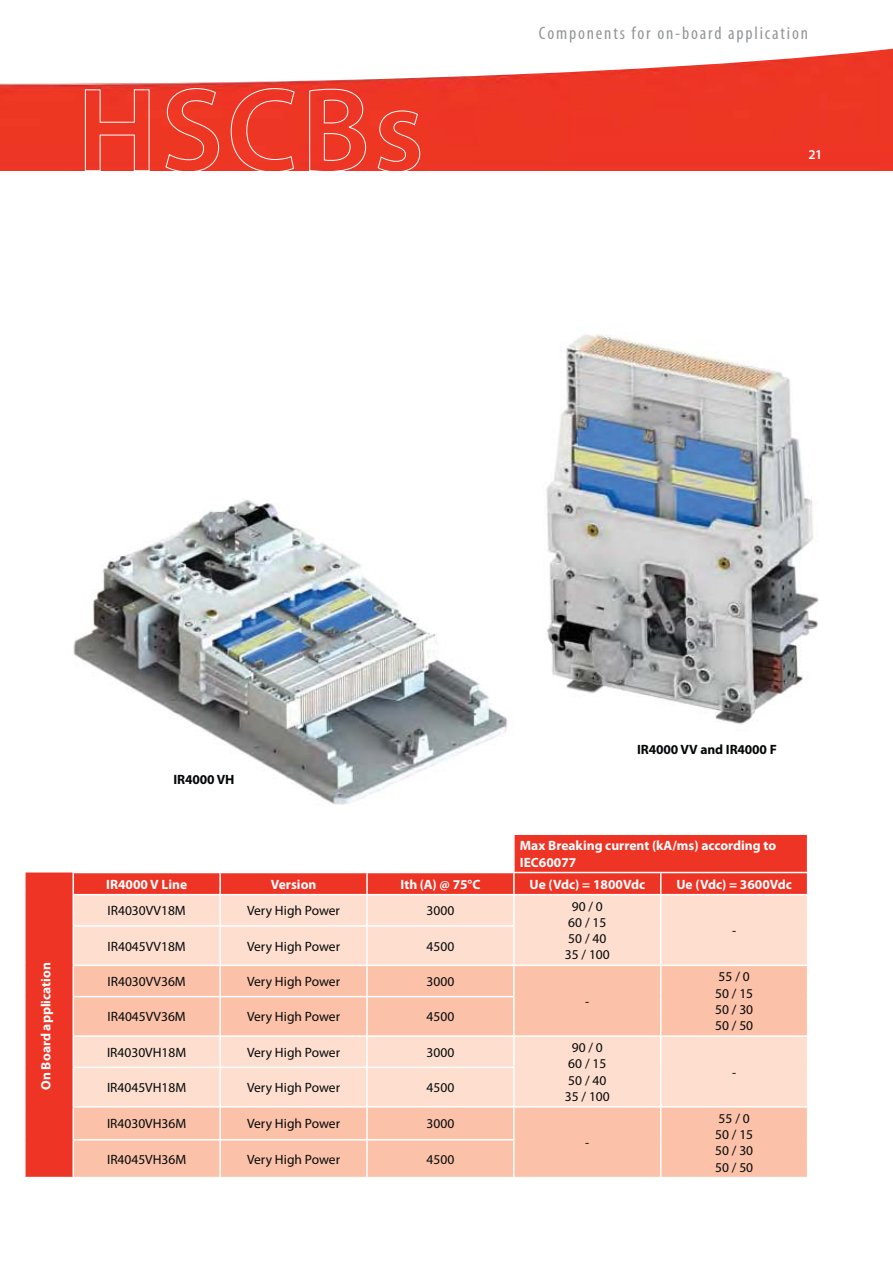
<style>
.page{position:relative;width:893px;height:1263px;background:#fff}
.page>*{position:absolute;margin:0;border:0;box-sizing:border-box;transform-origin:0 0}
.t1{font:condensed 18px "Myriad Pro";letter-spacing:.1em;color:#939698}
.t2{font:13.5px/16.2px "Myriad Pro";color:#040809;text-align:center}
.t3{font:700 13.5px/16.2px "Myriad Pro";color:#fff}
.t4{font:700 13.5px "Myriad Pro";letter-spacing:-.01em;color:#040809}
.t5{font:600 13.5px "Myriad Pro";color:#fff}
</style>
<div class="page">
<div style="left:26px;top:835px;width:781px;height:342px;background:#ee3425"></div>
<div style="left:74px;top:895px;width:733px;height:70px;background:#fddecf"></div>
<svg style="left:74px;top:966px;width:733px;height:211px;background:#fbcab6"></svg>
<hr style="left:513px;top:835px;width:2px;height:37px;background:#fff">
<hr style="left:514px;top:872px;width:147px;height:1px;background:#fff">
<hr style="left:513px;top:873px;width:2px;height:21px;background:#fff">
<hr style="left:661px;top:872px;width:147px;height:1px;background:#fff">
<svg style="left:660px;top:873px;width:1px;height:21px"></svg>
<hr style="left:73px;top:894px;width:294px;height:1px;background:#fff">
<hr style="left:219px;top:895px;width:2px;height:30px;background:#fff">
<hr style="left:367px;top:894px;width:147px;height:1px;background:#fff">
<hr style="left:366px;top:895px;width:2px;height:30px;background:#fff">
<hr style="left:514px;top:894px;width:147px;height:1px;background:#fff">
<hr style="left:513px;top:895px;width:2px;height:30px;background:#fff">
<hr style="left:661px;top:894px;width:147px;height:1px;background:#fff">
<hr style="left:660px;top:895px;width:1px;height:31px;background:#fff">
<hr style="left:73px;top:925px;width:294px;height:2px;background:#fff">
<hr style="left:219px;top:927px;width:2px;height:38px;background:#fff">
<hr style="left:367px;top:925px;width:148px;height:2px;background:#fff">
<hr style="left:366px;top:927px;width:2px;height:38px;background:#fff">
<hr style="left:513px;top:927px;width:2px;height:38px;background:#fff">
<hr style="left:660px;top:926px;width:1px;height:39px;background:#fff">
<hr style="left:73px;top:965px;width:294px;height:1px;background:#fff">
<hr style="left:219px;top:966px;width:2px;height:30px;background:#fff">
<hr style="left:367px;top:965px;width:147px;height:1px;background:#fff">
<hr style="left:366px;top:966px;width:2px;height:30px;background:#fff">
<hr style="left:514px;top:965px;width:147px;height:1px;background:#fff">
<hr style="left:513px;top:966px;width:2px;height:30px;background:#fff">
<hr style="left:661px;top:965px;width:147px;height:1px;background:#fff">
<hr style="left:660px;top:966px;width:1px;height:31px;background:#fff">
<hr style="left:73px;top:996px;width:294px;height:1px;background:#fff">
<hr style="left:219px;top:997px;width:2px;height:38px;background:#fff">
<hr style="left:367px;top:996px;width:148px;height:1px;background:#fff">
<hr style="left:366px;top:997px;width:2px;height:38px;background:#fff">
<hr style="left:513px;top:997px;width:2px;height:38px;background:#fff">
<hr style="left:660px;top:997px;width:1px;height:38px;background:#fff">
<hr style="left:73px;top:1035px;width:294px;height:2px;background:#fff">
<hr style="left:219px;top:1037px;width:2px;height:30px;background:#fff">
<hr style="left:367px;top:1035px;width:147px;height:2px;background:#fff">
<hr style="left:366px;top:1037px;width:2px;height:30px;background:#fff">
<hr style="left:514px;top:1035px;width:147px;height:2px;background:#fff">
<hr style="left:513px;top:1037px;width:2px;height:30px;background:#fff">
<hr style="left:661px;top:1035px;width:147px;height:2px;background:#fff">
<hr style="left:660px;top:1037px;width:1px;height:30px;background:#fff">
<hr style="left:73px;top:1067px;width:294px;height:1px;background:#fff">
<hr style="left:219px;top:1068px;width:2px;height:38px;background:#fff">
<hr style="left:367px;top:1067px;width:148px;height:1px;background:#fff">
<hr style="left:366px;top:1068px;width:2px;height:38px;background:#fff">
<hr style="left:513px;top:1068px;width:2px;height:38px;background:#fff">
<hr style="left:660px;top:1067px;width:1px;height:39px;background:#fff">
<hr style="left:73px;top:1106px;width:294px;height:2px;background:#fff">
<hr style="left:219px;top:1108px;width:2px;height:31px;background:#fff">
<hr style="left:367px;top:1106px;width:147px;height:2px;background:#fff">
<hr style="left:366px;top:1108px;width:2px;height:31px;background:#fff">
<hr style="left:514px;top:1106px;width:147px;height:2px;background:#fff">
<hr style="left:513px;top:1108px;width:2px;height:31px;background:#fff">
<hr style="left:661px;top:1106px;width:147px;height:2px;background:#fff">
<hr style="left:660px;top:1108px;width:1px;height:32px;background:#fff">
<hr style="left:73px;top:1139px;width:294px;height:2px;background:#fff">
<hr style="left:219px;top:1141px;width:2px;height:36px;background:#fff">
<hr style="left:367px;top:1139px;width:148px;height:2px;background:#fff">
<hr style="left:366px;top:1141px;width:2px;height:36px;background:#fff">
<hr style="left:513px;top:1141px;width:2px;height:36px;background:#fff">
<hr style="left:660px;top:1140px;width:1px;height:37px;background:#fff">
<svg style="left:25px;top:835px;width:489px;height:59px"></svg>
<hr style="left:73px;top:895px;width:1px;height:30px;background:#fff">
<hr style="left:73px;top:927px;width:1px;height:38px;background:#fff">
<hr style="left:73px;top:966px;width:1px;height:30px;background:#fff">
<hr style="left:73px;top:997px;width:1px;height:38px;background:#fff">
<hr style="left:73px;top:1037px;width:1px;height:30px;background:#fff">
<hr style="left:73px;top:1068px;width:1px;height:38px;background:#fff">
<hr style="left:73px;top:1108px;width:1px;height:31px;background:#fff">
<hr style="left:73px;top:1141px;width:1px;height:36px;background:#fff">
<img style="left:546px;top:334px;width:273px;height:390px">
<img style="left:73px;top:500px;width:435px;height:305px">
<div style="left:0;top:84px;width:893px;height:86px;background:#ed3625"></div>
<svg style="left:0;top:48px;width:893px;height:36px"></svg>
<svg style="left:85px;top:89px;width:65px;height:82px;background:#ee4535"></svg>
<svg style="left:165px;top:88px;width:54px;height:83px;background:#ee4533"></svg>
<svg style="left:230px;top:88px;width:65px;height:83px;background:#ee4130"></svg>
<svg style="left:309px;top:88px;width:57px;height:83px;background:#ee4737"></svg>
<svg style="left:377px;top:110px;width:43px;height:61px;background:#ee4836"></svg>
<h1 class="t1" style="left:496px;top:22px;width:313px">Components for Rail On-Board Ap lications</h1>
<h1 class="t1" style="left:539px;top:22px;width:270px">Components for on-board application</h1>
<p class="t5" style="left:808px;top:149px;width:15px">21</p>
<p class="t3" style="left:39px;top:1090px;width:129px;rotate:-90deg">On Board application</p>
<p class="t4" style="left:173px;top:774px;width:63px">IR4000 VH</p>
<p class="t4" style="left:637px;top:745px;width:141px">IR4000 VV and IR4000 F</p>
<p class="t3" style="left:520px;top:839px;width:258px">Max Breaking current (kA/ms) according to<br>IEC60077</p>
<p class="t3" style="left:106px;top:877px;width:83px">IR4000 V Line</p>
<p class="t3" style="left:271px;top:877px;width:47px">Version</p>
<p class="t3" style="left:400px;top:877px;width:82px">Ith (A) @ 75°C</p>
<p class="t3" style="left:529px;top:877px;width:117px">Ue (Vdc) = 1800Vdc</p>
<p class="t3" style="left:676px;top:877px;width:117px">Ue (Vdc) = 3600Vdc</p>
<p class="t2" style="left:108px;top:904px;width:80px">IR4030VV18M</p>
<p class="t2" style="left:247px;top:904px;width:94px">Very High Power</p>
<p class="t2" style="left:427px;top:904px;width:29px">3000</p>
<p class="t2" style="left:565px;top:899px;width:46px">90 / 0<br>60 / 15<br>50 / 40<br>35 / 100</p>
<p class="t2" style="left:732px;top:923px;width:6px">-</p>
<p class="t2" style="left:108px;top:939px;width:80px">IR4045VV18M</p>
<p class="t2" style="left:247px;top:939px;width:94px">Very High Power</p>
<p class="t2" style="left:427px;top:939px;width:29px">4500</p>
<p class="t2" style="left:108px;top:974px;width:80px">IR4030VV36M</p>
<p class="t2" style="left:247px;top:974px;width:94px">Very High Power</p>
<p class="t2" style="left:427px;top:974px;width:29px">3000</p>
<p class="t2" style="left:715px;top:970px;width:40px;text-align:left">55 / 0<br>50 / 15<br>50 / 30<br>50 / 50</p>
<p class="t2" style="left:585px;top:994px;width:6px">-</p>
<p class="t2" style="left:108px;top:1010px;width:80px">IR4045VV36M</p>
<p class="t2" style="left:247px;top:1010px;width:94px">Very High Power</p>
<p class="t2" style="left:427px;top:1010px;width:29px">4500</p>
<p class="t2" style="left:107px;top:1045px;width:81px">IR4030VH18M</p>
<p class="t2" style="left:247px;top:1045px;width:94px">Very High Power</p>
<p class="t2" style="left:427px;top:1045px;width:29px">3000</p>
<p class="t2" style="left:565px;top:1040px;width:46px">90 / 0<br>60 / 15<br>50 / 40<br>35 / 100</p>
<p class="t2" style="left:732px;top:1065px;width:6px">-</p>
<p class="t2" style="left:107px;top:1080px;width:81px">IR4045VH18M</p>
<p class="t2" style="left:247px;top:1080px;width:94px">Very High Power</p>
<p class="t2" style="left:427px;top:1080px;width:29px">4500</p>
<p class="t2" style="left:107px;top:1117px;width:81px">IR4030VH36M</p>
<p class="t2" style="left:247px;top:1117px;width:94px">Very High Power</p>
<p class="t2" style="left:427px;top:1117px;width:29px">3000</p>
<p class="t2" style="left:715px;top:1111px;width:40px;text-align:left">55 / 0<br>50 / 15<br>50 / 30<br>50 / 50</p>
<p class="t2" style="left:585px;top:1135px;width:6px">-</p>
<p class="t2" style="left:107px;top:1152px;width:81px">IR4045VH36M</p>
<p class="t2" style="left:247px;top:1152px;width:94px">Very High Power</p>
<p class="t2" style="left:427px;top:1152px;width:29px">4500</p>
</div>
